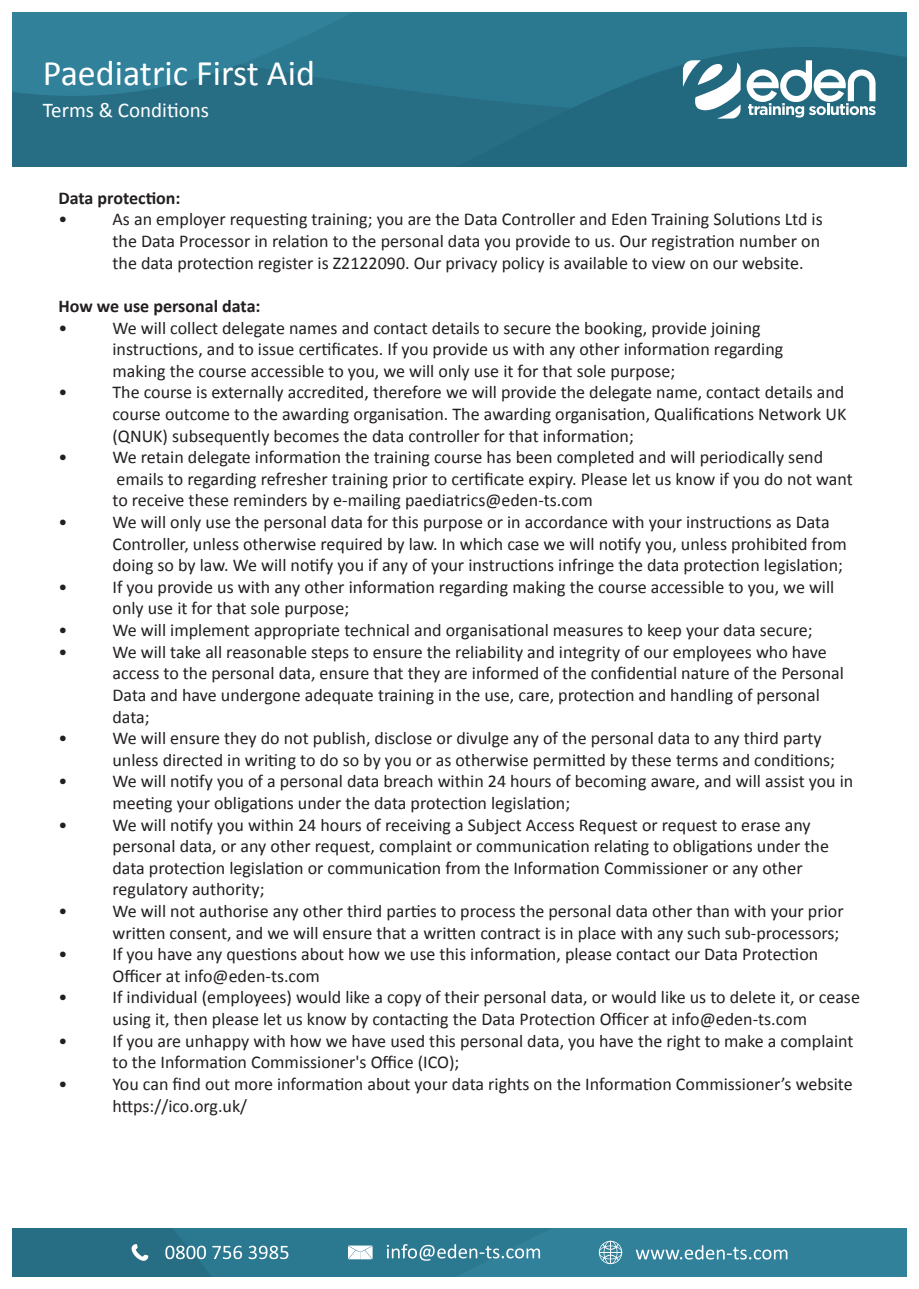
<style>
.page{position:relative;width:919px;height:1289px;background:#fff}
.page>*{position:absolute;margin:0;border:0;box-sizing:border-box;transform-origin:0 0}
.t1{font:36px "Calibri";color:#fff}
.t2{font:21px "Calibri";color:#fff}
.t3{font:18px/21.6px "Calibri";color:#231f20}
.t4{font:700 18px "Calibri";color:#231f20}
</style>
<div class="page">
<svg style="left:847px;top:13px;width:59px;height:153px;background:#256d84"></svg>
<svg style="left:13px;top:13px;width:834px;height:153px;background:#29738b"></svg>
<svg style="left:682px;top:60px;width:193px;height:59px"></svg>
<svg style="left:13px;top:1228px;width:893px;height:48px;background:#378098"></svg>
<h1 class="t1" style="left:43px;top:48px;width:273px">Paediatric First Aid</h1>
<p class="t2" style="left:43px;top:95px;width:168px">Terms &amp; Conditions</p>
<p class="t4" style="left:58px;top:185px;width:124px">Data protection:</p>
<p class="t3" style="left:58px;top:208px;width:10px">•</p>
<p class="t3" style="left:112px;top:208px;width:711px">As an employer requesting training; you are the Data Controller and Eden Training Solutions Ltd is the Data Processor in relation to the personal data you provide to us. Our registration number on the data protection register is Z2122090. Our privacy policy is available to view on our website.</p>
<p class="t4" style="left:58px;top:293px;width:203px">How we use personal data:</p>
<p class="t3" style="left:58px;top:316px;width:10px">•</p>
<p class="t3" style="left:112px;top:316px;width:672px">We will collect delegate names and contact details to secure the booking, provide joining instructions, and to issue certificates. If you provide us with any other information regarding making the course accessible to you, we will only use it for that sole purpose;</p>
<p class="t3" style="left:58px;top:381px;width:10px">•</p>
<p class="t3" style="left:112px;top:381px;width:735px;text-align:justify">The course is externally accredited, therefore we will provide the delegate name, contact details and course outcome to the awarding organisation. The awarding organisation, Qualifications Network UK (QNUK) subsequently becomes the data controller for that information;</p>
<p class="t3" style="left:58px;top:446px;width:10px">•</p>
<p class="t3" style="left:112px;top:446px;width:741px">We retain delegate information the training course has been completed and will periodically send emails to regarding refresher training prior to certificate expiry. Please let us know if you do not want to receive these reminders by e-mailing paediatrics@eden-ts.com</p>
<p class="t3" style="left:58px;top:510px;width:10px">•</p>
<p class="t3" style="left:112px;top:510px;width:736px">We will only use the personal data for this purpose or in accordance with your instructions as Data<br>Controller, unless otherwise required by law. In which case we will notify you, unless prohibited from doing so by law. We will notify you if any of your instructions infringe the data protection legislation;</p>
<p class="t3" style="left:58px;top:575px;width:10px">•</p>
<p class="t3" style="left:112px;top:575px;width:723px">If you provide us with any other information regarding making the course accessible to you, we will only use it for that sole purpose;</p>
<p class="t3" style="left:58px;top:618px;width:10px">•</p>
<p class="t3" style="left:112px;top:618px;width:701px">We will implement appropriate technical and organisational measures to keep your data secure;</p>
<p class="t3" style="left:58px;top:640px;width:10px">•</p>
<p class="t3" style="left:112px;top:640px;width:733px">We will take all reasonable steps to ensure the reliability and integrity of our employees who have access to the personal data, ensure that they are informed of the confidential nature of the Personal Data and have undergone adequate training in the use, care, protection and handling of personal data;</p>
<p class="t3" style="left:58px;top:726px;width:10px">•</p>
<p class="t3" style="left:112px;top:726px;width:724px">We will ensure they do not publish, disclose or divulge any of the personal data to any third party unless directed in writing to do so by you or as otherwise permitted by these terms and conditions;</p>
<p class="t3" style="left:58px;top:770px;width:10px">•</p>
<p class="t3" style="left:112px;top:770px;width:742px">We will notify you of a personal data breach within 24 hours of becoming aware, and will assist you in meeting your obligations under the data protection legislation;</p>
<p class="t3" style="left:58px;top:813px;width:10px">•</p>
<p class="t3" style="left:112px;top:813px;width:718px">We will notify you within 24 hours of receiving a Subject Access Request or request to erase any personal data, or any other request, complaint or communication relating to obligations under the data protection legislation or communication from the Information Commissioner or any other regulatory authority;</p>
<p class="t3" style="left:58px;top:899px;width:10px">•</p>
<p class="t3" style="left:112px;top:899px;width:732px">We will not authorise any other third parties to process the personal data other than with your prior written consent, and we will ensure that a written contract is in place with any such sub-processors;</p>
<p class="t3" style="left:58px;top:942px;width:10px">•</p>
<p class="t3" style="left:112px;top:942px;width:707px">If you have any questions about how we use this information, please contact our Data Protection<br>Officer at info@eden-ts.com</p>
<p class="t3" style="left:58px;top:986px;width:10px">•</p>
<p class="t3" style="left:112px;top:986px;width:748px">If individual (employees) would like a copy of their personal data, or would like us to delete it, or cease using it, then please let us know by contacting the Data Protection Officer at info@eden-ts.com</p>
<p class="t3" style="left:58px;top:1029px;width:10px">•</p>
<p class="t3" style="left:112px;top:1029px;width:742px">If you are unhappy with how we have used this personal data, you have the right to make a complaint to the Information Commissioner's Office (ICO);</p>
<p class="t3" style="left:58px;top:1072px;width:10px">•</p>
<p class="t3" style="left:112px;top:1072px;width:741px">You can find out more information about your data rights on the Information Commissioner’s website https://ico.org.uk/</p>
</div>
